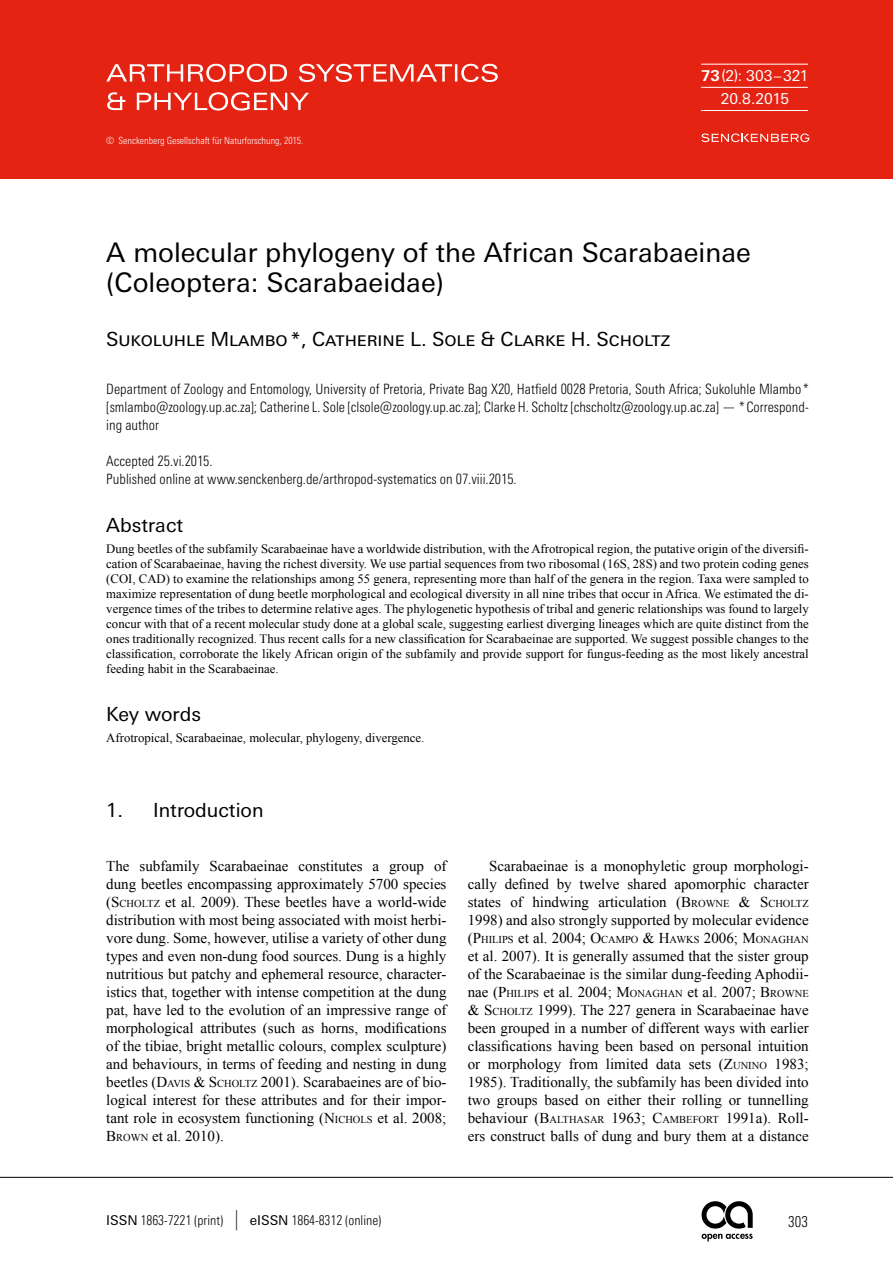
<style>
.page{position:relative;width:893px;height:1263px;background:#fff}
.page>*{position:absolute;margin:0;border:0;box-sizing:border-box;transform-origin:0 0}
.t1{font:27px/30px "Univers Next W1 G";color:#000}
.t2{font:19.5px "Univers Next W1 G";letter-spacing:-.005em;color:#000}
.t3{font:15px/18px "Times New Roman";color:#000;text-align:justify}
.t4{font:15px/23.2px "Univers Next W1 G";letter-spacing:-.01em;color:#fff;text-align:center}
.t5{font:300 condensed 15px "Univers Next Pro";color:#000}
.t6{font:300 condensed 14.25px/18px "Univers Next Pro";color:#000;text-align:justify}
.t7{font:300 condensed 13.5px "Univers Next Pro";color:#000}
.t8{font:12.75px/15px "Times New Roman";color:#000;text-align:justify}
.t9{font:10.5px "Times New Roman";color:#000}
.t10{font:300 condensed 9.9px "Univers Next Pro";color:#fff}
.s1{font-weight:700}
.s2{font-style:inherit}
.s3{font-size:10.5px}
.s4{font-size:15px}
.s5{font-family:"Univers Next W1 G";font-weight:400;font-stretch:normal}
.s6{font-size:20.25px}
</style>
<div class="page">
<hr style="left:0;top:1177px;width:893px;height:1px;background:#000">
<svg style="left:702px;top:1234px;width:51px;height:7px"></svg>
<svg style="left:702px;top:1201px;width:51px;height:27px"></svg>
<div style="left:0;top:0;width:893px;height:179px;background:#e42313"></div>
<svg style="left:107px;top:92px;width:202px;height:19px"></svg>
<svg style="left:106px;top:64px;width:392px;height:18px"></svg>
<hr style="left:701px;top:64px;width:107px;height:1px;background:#fff">
<hr style="left:701px;top:110px;width:107px;height:1px;background:#fff">
<hr style="left:701px;top:87px;width:107px;height:1px;background:#fff">
<svg style="left:701px;top:133px;width:108px;height:9px"></svg>
<p class="t10" style="left:106px;top:135px;width:199px">© Senckenberg Gesellschaft für Naturforschung, 2015.</p>
<p class="t4" style="left:701px;top:64px;width:109px"><span class="s1">73</span>(2): 303–321<br>20.8.2015</p>
<h1 class="t1" style="left:106px;top:237px;width:646px">A molecular phylogeny of the African Scarabaeinae (Coleoptera: Scarabaeidae)</h1>
<h2 class="t2" style="left:106px;top:328px;width:565px">Sukoluhle Mlambo*, Catherine L. Sole &amp; Clarke H. Scholtz</h2>
<p class="t6" style="left:106px;top:380px;width:704px">Department of Zoology and Entomology, University of Pretoria, Private Bag X20, Hatfield 0028 Pretoria, South Africa; Sukoluhle Mlambo * [smlambo@zoology.up.ac.za]; Catherine L. Sole [clsole@zoology.up.ac.za]; Clarke H. Scholtz [chscholtz@zoology.up.ac.za] — *Correspond&shy;ing author</p>
<p class="t6" style="left:106px;top:452px;width:412px">Accepted 25.vi.2015.<br>Published online at www.senckenberg.de/arthropod-systematics on 07.viii.2015.</p>
<h2 class="t2" style="left:106px;top:514px;width:78px">Abstract</h2>
<p class="t8" style="left:106px;top:541px;width:704px">Dung beetles of the subfamily Scarabaeinae have a worldwide distribution, with the Afrotropical region, the putative origin of the diversifi&shy;cation of Scarabaeinae, having the richest diversity. We use partial sequences from two ribosomal (16S, 28S) and two protein coding genes (COI, CAD) to examine the relationships among 55 genera, representing more than half of the genera in the region. Taxa were sampled to maximize representation of dung beetle morphological and ecological diversity in all nine tribes that occur in Africa. We estimated the di&shy;vergence times of the tribes to determine relative ages. The phylogenetic hypothesis of tribal and generic relationships was found to largely concur with that of a recent molecular study done at a global scale, suggesting earliest diverging lineages which are quite distinct from the ones traditionally recognized. Thus recent calls for a new classification for Scarabaeinae are supported. We suggest possible changes to the classification, corroborate the likely African origin of the subfamily and provide support for fungus-feeding as the most likely ancestral feeding habit in the Scarabaeinae.</p>
<h2 class="t2" style="left:106px;top:703px;width:96px">Key words</h2>
<p class="t8" style="left:106px;top:730px;width:320px">Afrotropical, Scarabaeinae, molecular, phylogeny, divergence.</p>
<h2 class="t2" style="left:106px;top:799px;width:159px">1. Introduction</h2>
<p class="t3" style="left:106px;top:857px;width:342px">The subfamily Scarabaeinae constitutes a group of dung beetles encompassing approximately 5700 species (<span class="s2">S</span><span class="s3">CHOLTZ</span> et al. 2009). These beetles have a world-wide distribution with most being associated with moist herbi&shy;vore dung. Some, however, utilise a variety of other dung types and even non-dung food sources. Dung is a highly nutritious but patchy and ephemeral resource, character&shy;istics that, together with intense competition at the dung pat, have led to the evolution of an impressive range of morphological attributes (such as horns, modifications of the tibiae, bright metallic colours, complex sculpture) and behaviours, in terms of feeding and nesting in dung beetles (<span class="s2">D</span><span class="s3">AVIS</span> &amp; <span class="s2">S</span><span class="s3">CHOLTZ</span> 2001). Scarabaeines are of bio&shy;logical interest for these attributes and for their impor&shy;tant role in ecosystem functioning (<span class="s2">N</span><span class="s3">ICHOLS</span> et al. 2008; <span class="s2">B</span><span class="s3">ROWN</span> et al. 2010).</p>
<p class="t3" style="left:468px;top:857px;width:343px;text-indent:21px">Scarabaeinae is a monophyletic group morphologi&shy;cally defined by twelve shared apomorphic character states of hindwing articulation (<span class="s2">B</span><span class="s3">ROWNE</span> &amp; <span class="s2">S</span><span class="s3">CHOLTZ </span>1998) and also strongly supported by molecular evidence</p>
<p class="t9" style="left:468px;top:932px;width:342px"><span class="s4">(</span><span class="s4">P</span>HILIPS <span class="s4">et al. 2004;</span> <span class="s4">O</span>CAMPO <span class="s4">&amp;</span> <span class="s4">H</span>AWKS <span class="s4">2006;</span> <span class="s4">M</span>ONAGHAN</p>
<p class="t3" style="left:468px;top:947px;width:343px">et al. 2007). It is generally assumed that the sister group of the Scarabaeinae is the similar dung-feeding Aphodii&shy;nae (<span class="s2">P</span><span class="s3">HILIPS</span> et al. 2004; <span class="s2">M</span><span class="s3">ONAGHAN</span> et al. 2007; <span class="s2">B</span><span class="s3">ROWNE </span>&amp; <span class="s2">S</span><span class="s3">CHOLTZ</span> 1999). The 227 genera in Scarabaeinae have been grouped in a number of different ways with earlier classifications having been based on personal intuition or morphology from limited data sets (<span class="s2">Z</span><span class="s3">UNINO</span> 1983; 1985). Traditionally, the subfamily has been divided into two groups based on either their rolling or tunnelling behaviour (<span class="s2">B</span><span class="s3">ALTHASAR</span> 1963; <span class="s2">C</span><span class="s3">AMBEFORT</span> 1991a). Roll&shy;ers construct balls of dung and bury them at a distance</p>
<p class="t7" style="left:106px;top:1212px;width:277px"><span class="s5">ISSN</span> 1863-7221 (print) <span class="s6">|</span> <span class="s5">eISSN</span> 1864-8312 (online)</p>
<p class="t5" style="left:788px;top:1213px;width:21px">303</p>
</div>
